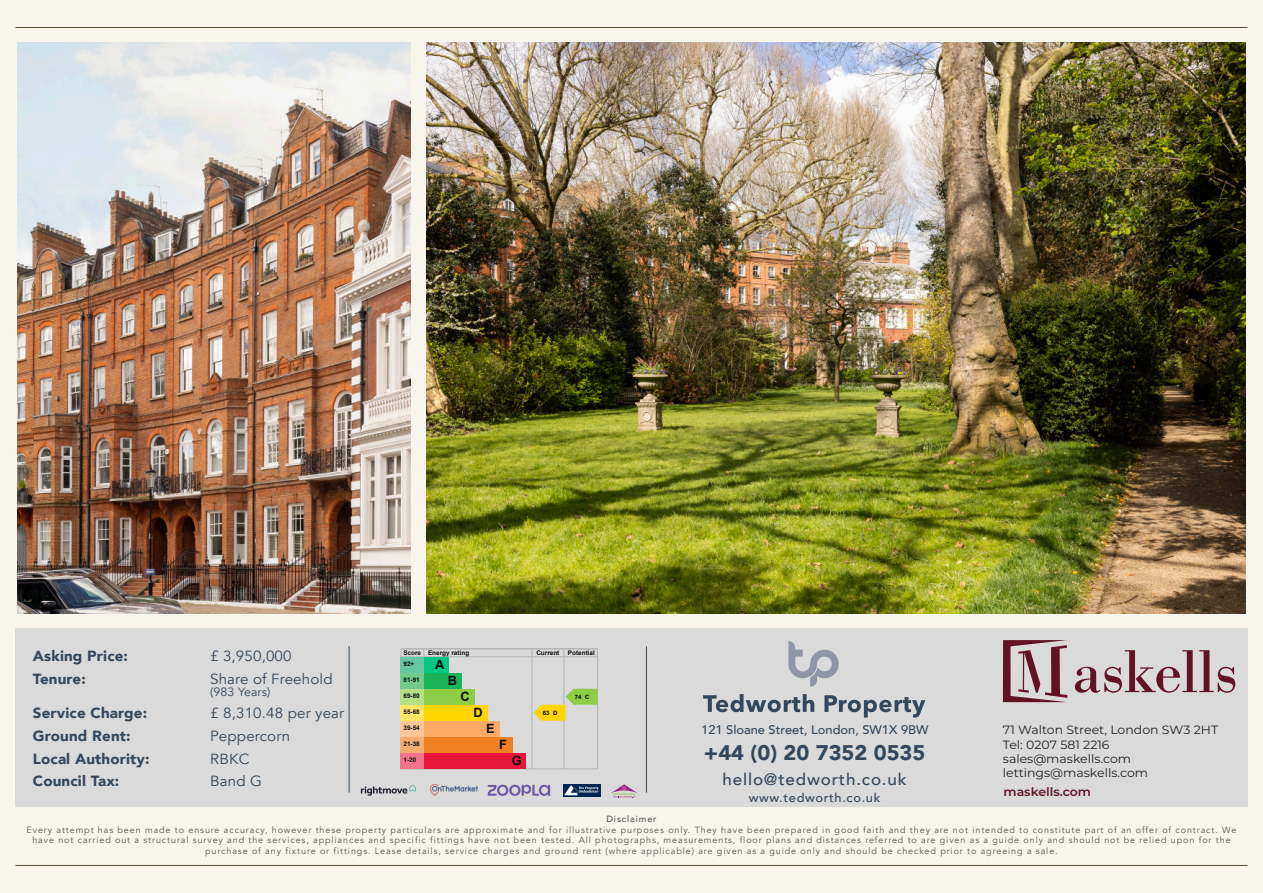
<style>
.page{position:relative;width:1263px;height:893px;background:#f7f5ec}
.page>*{position:absolute;margin:0;border:0;box-sizing:border-box;transform-origin:0 0}
.t1{font:900 21.15px "Avenir";color:#34475a}
.t2{font:500 16.5px "Avenir";letter-spacing:.05em;color:#34475a}
.t3{font:900 14.7px "Avenir";letter-spacing:.01em;color:#34475a}
.t4{font:14.7px "Avenir";letter-spacing:.01em;color:#34475a}
.t5{font:700 12.75px "Arial";color:#0b0c0c}
.t6{font:500 12.45px "Avenir";color:#34475a}
.t7{font:500 12.45px "Avenir";letter-spacing:.05em;color:#34475a}
.t8{font:12px/14.4px "Montserrat";color:#231f20;scale:1.04 1}
.t9{font:600 12px "Montserrat";color:#641327;scale:1.04 1}
.t10{font:12px "Avenir";letter-spacing:.01em;color:#34475a}
.t11{font:9px/10.8px "Avenir";letter-spacing:.1em;color:#575756;text-align:center}
.t12{font:500 9px "Avenir";letter-spacing:.1em;color:#575756}
.t13{font:700 6.45px "Arial";color:#0b0c0c}
.t14{font:700 6px "Arial";color:#000}
</style>
<div class="page">
<img style="left:427px;top:43px;width:818px;height:570px">
<img style="left:17px;top:43px;width:394px;height:570px">
<hr style="left:15px;top:27px;width:1232px;height:1px;background:#564e39">
<hr style="left:15px;top:865px;width:1232px;height:1px;background:#564e39">
<div style="left:15px;top:628px;width:1233px;height:178px;background:#dadada"></div>
<svg style="left:703px;top:694px;width:111px;height:18px"></svg>
<svg style="left:824px;top:695px;width:101px;height:22px"></svg>
<svg style="left:788px;top:641px;width:51px;height:46px"></svg>
<hr style="left:646px;top:646px;width:1px;height:147px;background:#34475a">
<hr style="left:349px;top:646px;width:1px;height:147px;background:#34475a">
<svg style="left:361px;top:784px;width:55px;height:12px"></svg>
<svg style="left:488px;top:785px;width:62px;height:11px"></svg>
<img style="left:430px;top:784px;width:47px;height:12px">
<svg style="left:611px;top:784px;width:26px;height:14px"></svg>
<svg style="left:563px;top:784px;width:37px;height:13px"></svg>
<svg style="left:564px;top:785px;width:34px;height:10px"></svg>
<svg style="left:1075px;top:650px;width:160px;height:43px"></svg>
<svg style="left:1003px;top:640px;width:64px;height:62px"></svg>
<hr style="left:424px;top:649px;width:1px;height:120px;background:#b1b4b6">
<hr style="left:532px;top:649px;width:1px;height:120px;background:#b1b4b6">
<hr style="left:564px;top:649px;width:1px;height:120px;background:#b1b4b6">
<hr style="left:401px;top:656px;width:196px;height:1px;background:#b1b4b6">
<hr style="left:401px;top:648px;width:196px;height:1px;background:#b1b4b6">
<hr style="left:401px;top:649px;width:1px;height:120px;background:#b1b4b6">
<hr style="left:597px;top:649px;width:1px;height:120px;background:#b1b4b6">
<hr style="left:401px;top:769px;width:196px;height:1px;background:#b1b4b6">
<div style="left:424px;top:657px;width:25px;height:16px;background:#00c781"></div>
<div style="left:424px;top:673px;width:38px;height:16px;background:#19b459"></div>
<div style="left:424px;top:689px;width:50px;height:16px;background:#8dce46"></div>
<div style="left:424px;top:705px;width:63px;height:16px;background:#ffd500"></div>
<div style="left:424px;top:721px;width:76px;height:16px;background:#fcaa65"></div>
<div style="left:424px;top:737px;width:89px;height:16px;background:#ef8023"></div>
<div style="left:424px;top:753px;width:101px;height:16px;background:#e9153b"></div>
<div style="left:401px;top:657px;width:23px;height:16px;background:#64c7a4"></div>
<div style="left:401px;top:673px;width:23px;height:16px;background:#72ca8b"></div>
<div style="left:401px;top:689px;width:23px;height:16px;background:#b4df86"></div>
<div style="left:401px;top:705px;width:23px;height:16px;background:#ffe666"></div>
<div style="left:401px;top:721px;width:23px;height:16px;background:#fdc79b"></div>
<div style="left:401px;top:737px;width:23px;height:16px;background:#f4ac71"></div>
<div style="left:401px;top:753px;width:23px;height:16px;background:#f2738a"></div>
<svg style="left:533px;top:689px;width:64px;height:32px"></svg>
<h3 class="t3" style="left:33px;top:643px;width:97px">Asking Price:</h3>
<h3 class="t4" style="left:210px;top:647px;width:83px">£ 3,950,000</h3>
<h3 class="t3" style="left:33px;top:666px;width:55px">Tenure:</h3>
<h3 class="t4" style="left:210px;top:670px;width:124px">Share of Freehold</h3>
<h3 class="t10" style="left:210px;top:684px;width:62px">(983 Years)</h3>
<h3 class="t3" style="left:33px;top:701px;width:116px">Service Charge:</h3>
<h3 class="t4" style="left:210px;top:705px;width:135px">£ 8,310.48 per year</h3>
<h3 class="t3" style="left:33px;top:723px;width:99px">Ground Rent:</h3>
<h3 class="t4" style="left:210px;top:727px;width:82px">Peppercorn</h3>
<h3 class="t3" style="left:33px;top:746px;width:118px">Local Authority:</h3>
<h3 class="t4" style="left:210px;top:750px;width:41px">RBKC</h3>
<h3 class="t3" style="left:33px;top:768px;width:88px">Council Tax:</h3>
<h3 class="t4" style="left:210px;top:772px;width:53px">Band G</h3>
<p class="t13" style="left:403px;top:649px;width:67px">Score Energy rating</p>
<p class="t13" style="left:536px;top:649px;width:25px">Current</p>
<p class="t13" style="left:568px;top:649px;width:28px">Potential</p>
<p class="t13" style="left:403px;top:660px;width:12px">92+</p>
<p class="t13" style="left:403px;top:676px;width:18px">81-91</p>
<p class="t13" style="left:403px;top:692px;width:18px">69-80</p>
<p class="t13" style="left:403px;top:708px;width:18px">55-68</p>
<p class="t13" style="left:403px;top:724px;width:18px">39-54</p>
<p class="t13" style="left:403px;top:740px;width:18px">21-38</p>
<p class="t13" style="left:403px;top:756px;width:14px">1-20</p>
<h3 class="t5" style="left:435px;top:656px;width:11px">A</h3>
<h3 class="t5" style="left:448px;top:672px;width:11px">B</h3>
<h3 class="t5" style="left:461px;top:688px;width:11px">C</h3>
<h3 class="t5" style="left:473px;top:704px;width:11px">D</h3>
<h3 class="t5" style="left:486px;top:720px;width:10px">E</h3>
<h3 class="t5" style="left:499px;top:736px;width:9px">F</h3>
<h3 class="t5" style="left:512px;top:752px;width:11px">G</h3>
<p class="t14" style="left:543px;top:708px;width:16px">63 D</p>
<p class="t14" style="left:575px;top:692px;width:16px">74 C</p>
<h3 class="t6" style="left:701px;top:719px;width:229px">121 Sloane Street, London, SW1X 9BW</h3>
<h1 class="t1" style="left:704px;top:735px;width:223px">+44 (0) 20 7352 0535</h1>
<h2 class="t2" style="left:722px;top:765px;width:186px">hello@tedworth.co.uk</h2>
<h3 class="t7" style="left:749px;top:787px;width:133px">www.tedworth.co.uk</h3>
<h3 class="t8" style="left:1003px;top:722px;width:209px">71 Walton Street, London SW3 2HT<br>Tel: 0207 581 2216 sales@maskells.com lettings@maskells.com</h3>
<h3 class="t9" style="left:1003px;top:783px;width:86px">maskells.com</h3>
<p class="t12" style="left:606px;top:811px;width:52px">Disclaimer</p>
<p class="t11" style="left:27px;top:824px;width:1211px">Every attempt has been made to ensure accuracy, however these property particulars are approximate and for illustrative purposes only. They have been prepared in good faith and they are not intended to constitute part of an offer of contract. We have not carried out a structural survey and the services, appliances and specific fittings have not been tested. All photographs, measurements, floor plans and distances referred to are given as a guide only and should not be relied upon for the purchase of any fixture or fittings. Lease details, service charges and ground rent (where applicable) are given as a guide only and should be checked prior to agreeing a sale.</p>
</div>
